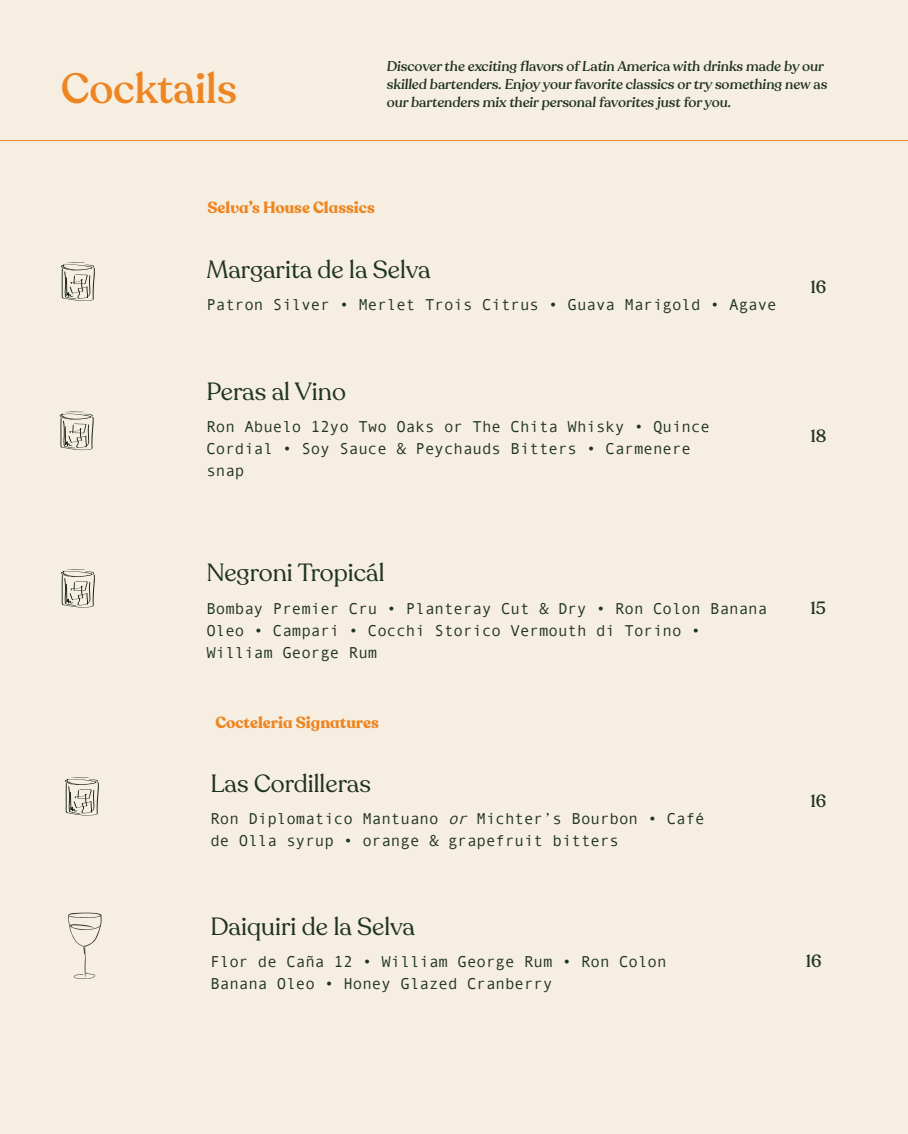
<style>
.page{position:relative;width:908px;height:1134px;background:#fff}
.page>*{position:absolute;margin:0;border:0;box-sizing:border-box;transform-origin:0 0}
.t1{font:500 42px "Recoleta";color:#ed8622}
.Paragraph_Style_1{font:24.6px "Recoleta";color:#1f341e}
.price{font:500 17.6px "Recoleta";letter-spacing:-.005em;color:#1f341e}
.t2{font:700 16px "Recoleta Alt";color:#ed8622}
.t3{font:15.8px/22px "Andale Mono";color:#1f341e}
.price-2{font:500 14px/18px "Recoleta";letter-spacing:-.01em;color:#1f341e}
.s1{font-style:italic}
</style>
<div class="page">
<div style="left:0;top:0;width:907px;height:1134px;background:#f6eee1"></div>
<hr style="left:0;top:140px;width:907px;height:1px;background:#ed8622">
<svg style="left:60px;top:262px;width:35px;height:39px"></svg>
<svg style="left:65px;top:777px;width:34px;height:39px"></svg>
<svg style="left:59px;top:411px;width:35px;height:40px"></svg>
<svg style="left:61px;top:569px;width:34px;height:39px"></svg>
<svg style="left:68px;top:913px;width:34px;height:66px"></svg>
<p class="t1" style="left:61px;top:62px;width:177px">Cocktails</p>
<p class="price-2" style="left:386px;top:57px;width:444px">Discover the exciting flavors of Latin America with drinks made by our skilled bartenders. Enjoy your favorite classics or try something new as our bartenders mix their personal favorites just for you.</p>
<p class="t2" style="left:207px;top:197px;width:169px">Selva’s House Classics</p>
<p class="Paragraph_Style_1" style="left:206px;top:254px;width:226px">Margarita de la Selva</p>
<p class="t3" style="left:206px;top:293px;width:571px">Patron Silver • Merlet Trois Citrus • Guava Marigold • Agave</p>
<p class="price" style="left:810px;top:276px;width:17px">16</p>
<p class="Paragraph_Style_1" style="left:206px;top:376px;width:141px">Peras al Vino</p>
<p class="t3" style="left:206px;top:415px;width:505px">Ron Abuelo 12yo Two Oaks or The Chita Whisky • Quince<br>Cordial • Soy Sauce &amp; Peychauds Bitters • Carmenere snap</p>
<p class="price" style="left:810px;top:425px;width:18px">18</p>
<p class="Paragraph_Style_1" style="left:206px;top:558px;width:179px">Negroni Tropicál</p>
<p class="t3" style="left:206px;top:596px;width:562px">Bombay Premier Cru • Planteray Cut &amp; Dry • Ron Colon Banana<br>Oleo • Campari • Cocchi Storico Vermouth di Torino •<br>William George Rum</p>
<p class="price" style="left:810px;top:597px;width:17px">15</p>
<p class="t2" style="left:215px;top:712px;width:165px">Cocteleria Signatures</p>
<p class="Paragraph_Style_1" style="left:210px;top:769px;width:162px">Las Cordilleras</p>
<p class="t3" style="left:210px;top:807px;width:495px">Ron Diplomatico Mantuano <span class="s1">or</span> Michter’s Bourbon • Café de Olla syrup • orange &amp; grapefruit bitters</p>
<p class="price" style="left:810px;top:790px;width:17px">16</p>
<p class="Paragraph_Style_1" style="left:210px;top:911px;width:206px">Daiquiri de la Selva</p>
<p class="t3" style="left:210px;top:950px;width:457px">Flor de Caña 12 • William George Rum • Ron Colon<br>Banana Oleo • Honey Glazed Cranberry</p>
<p class="price" style="left:805px;top:950px;width:17px">16</p>
</div>
